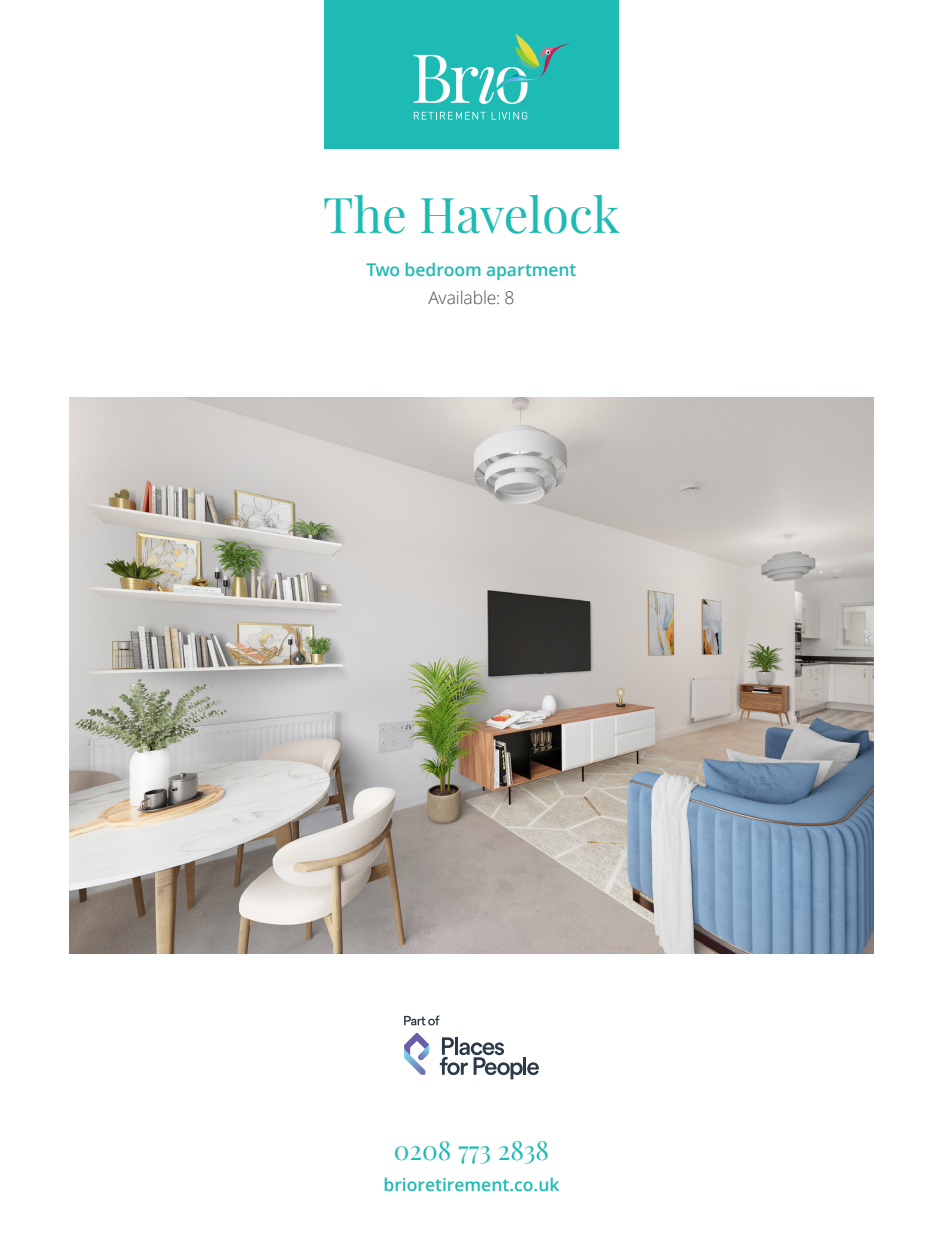
<style>
.page{position:relative;width:943px;height:1241px;background:#fff}
.page>*{position:absolute;margin:0;border:0;box-sizing:border-box;transform-origin:0 0}
.t1{font:49px "Playfair Display";letter-spacing:-.005em;color:#1dbbb3}
.t2{font:26.25px "Playfair Display";color:#1dbbb3}
.t3{font:600 17.5px/28px "Open Sans";color:#1dbbb3;text-align:center}
.s1{font-weight:300;color:#464b54}
</style>
<div class="page">
<div style="left:324px;top:0;width:294px;height:149px;background:#1dbbb3"></div>
<svg style="left:414px;top:112px;width:71px;height:7px"></svg>
<svg style="left:491px;top:112px;width:36px;height:8px"></svg>
<svg style="left:413px;top:34px;width:158px;height:70px"></svg>
<svg style="left:404px;top:1032px;width:25px;height:42px"></svg>
<svg style="left:440px;top:1037px;width:99px;height:42px"></svg>
<svg style="left:404px;top:1015px;width:35px;height:10px"></svg>
<img style="left:69px;top:397px;width:804px;height:555px">
<p class="t1" style="left:323px;top:184px;width:298px">The Havelock</p>
<p class="t3" style="left:366px;top:255px;width:211px">Two bedroom apartment<br><span class="s1">Available: 8</span></p>
<p class="t2" style="left:394px;top:1133px;width:157px">0208 773 2838</p>
<p class="t3" style="left:383px;top:1170px;width:177px">brioretirement.co.uk</p>
</div>
